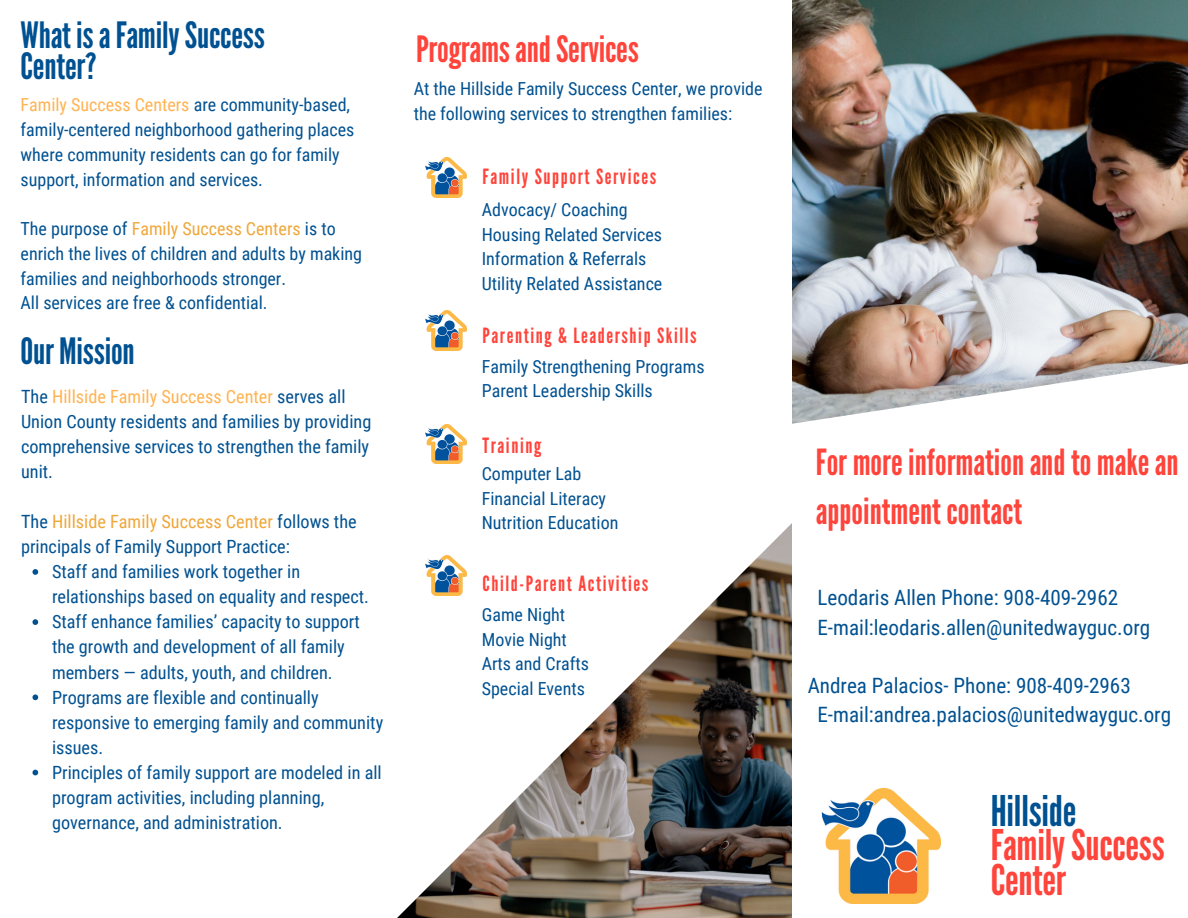
<style>
.page{position:relative;width:1188px;height:918px;background:#fff}
.page>*{position:absolute;margin:0;border:0;box-sizing:border-box;transform-origin:0 0}
.t1{font:42.3px "League Gothic";letter-spacing:-.005em;color:#ff443b}
.t2{font:42.3px "League Gothic";letter-spacing:-.005em;color:#005191}
.t3{font:36.3px/30.3px "League Gothic";letter-spacing:-.005em;color:#005191}
.t4{font:36.3px "League Gothic";letter-spacing:-.005em;color:#ff443b}
.t5{font:36px/49.5px "League Gothic";color:#ff443b}
.t6{font:21.15px "Roboto Condensed";color:#005191}
.t7{font:21px "League Gothic";letter-spacing:.075em;color:#ff443b}
.t8{font:18.3px/25px "Roboto Condensed";color:#005191}
.t9{font:18px/24.8px "Roboto Condensed";color:#005191}
.s1{color:#ffb351}
.s2{color:#efa73a}
</style>
<div class="page">
<img style="left:426px;top:158px;width:40px;height:39px">
<img style="left:426px;top:424px;width:40px;height:40px">
<img style="left:426px;top:311px;width:40px;height:39px">
<img style="left:397px;top:523px;width:395px;height:395px">
<img style="left:822px;top:789px;width:119px;height:115px">
<img style="left:792px;top:0;width:396px;height:424px">
<svg style="left:32px;top:569px;width:6px;height:6px"></svg>
<svg style="left:32px;top:619px;width:6px;height:6px"></svg>
<svg style="left:32px;top:694px;width:6px;height:6px"></svg>
<svg style="left:32px;top:770px;width:6px;height:5px"></svg>
<p class="t3" style="left:21px;top:21px;width:246px">What isaFamilySuccess<br>Center?</p>
<p class="t9" style="left:21px;top:93px;width:335px"><span class="s1">Family Success Centers</span> are community-based, family-centered neighborhood gathering places where community residents can go for family support, information and services.</p>
<p class="t9" style="left:21px;top:217px;width:343px">The purpose of <span class="s2">Family Success Centers</span> is to enrich the lives of children and adults by making families and neighborhoods stronger.</p>
<p class="t9" style="left:21px;top:291px;width:249px">All services are free &amp; confidential.</p>
<p class="t3" style="left:21px;top:337px;width:116px">Our Mission</p>
<p class="t8" style="left:21px;top:384px;width:352px">The <span class="s1">Hillside Family Success Center</span> serves all Union County residents and families by providing comprehensive services to strengthen the family unit.</p>
<p class="t8" style="left:21px;top:509px;width:337px">The <span class="s2">Hillside Family Success Center</span> follows the principals of Family Support Practice:</p>
<p class="t8" style="left:52px;top:559px;width:319px">Staff and families work together in relationships based on equality and respect.</p>
<p class="t8" style="left:52px;top:610px;width:309px">Staff enhance families’ capacity to support the growth and development of all family members — adults, youth, and children.</p>
<p class="t8" style="left:52px;top:685px;width:333px">Programs are flexible and continually responsive to emerging family and community issues.</p>
<p class="t8" style="left:52px;top:760px;width:331px">Principles of family support are modeled in all program activities, including planning, governance, and administration.</p>
<p class="t4" style="left:416px;top:28px;width:224px">ProgramsandServices</p>
<p class="t9" style="left:414px;top:77px;width:350px">At the Hillside Family Success Center, we provide the following services to strengthen families:</p>
<p class="t7" style="left:483px;top:164px;width:175px">Family Support Services</p>
<p class="t9" style="left:482px;top:197px;width:147px">Advocacy/ Coaching</p>
<p class="t9" style="left:482px;top:222px;width:182px">Housing Related Services<br>Information &amp; Referrals</p>
<p class="t9" style="left:482px;top:272px;width:182px">Utility Related Assistance</p>
<p class="t7" style="left:483px;top:323px;width:216px">Parenting &amp; Leadership Skills</p>
<p class="t9" style="left:482px;top:354px;width:224px">Family Strengthening Programs</p>
<p class="t9" style="left:482px;top:379px;width:172px">Parent Leadership Skills</p>
<p class="t7" style="left:483px;top:434px;width:60px">Training</p>
<p class="t9" style="left:482px;top:461px;width:101px">Computer Lab</p>
<p class="t9" style="left:482px;top:486px;width:126px">Financial Literacy</p>
<p class="t9" style="left:482px;top:511px;width:138px">Nutrition Education</p>
<p class="t7" style="left:483px;top:571px;width:167px">Child-Parent Activities</p>
<p class="t9" style="left:482px;top:602px;width:85px">Game Night</p>
<p class="t9" style="left:482px;top:627px;width:87px">Movie Night</p>
<p class="t9" style="left:482px;top:652px;width:109px">Arts and Crafts</p>
<p class="t9" style="left:482px;top:677px;width:105px">Special Events</p>
<p class="t5" style="left:816px;top:438px;width:364px">For moreinformationandto makean appointmentcontact</p>
<p class="t6" style="left:817px;top:586px;width:302px">Leodaris Allen Phone: 908-409-2962</p>
<p class="t6" style="left:817px;top:615px;width:334px">E-mail:leodaris.allen@unitedwayguc.org</p>
<p class="t6" style="left:808px;top:674px;width:325px">Andrea Palacios- Phone: 908-409-2963</p>
<p class="t6" style="left:817px;top:703px;width:355px">E-mail:andrea.palacios@unitedwayguc.org</p>
<p class="t2" style="left:991px;top:786px;width:87px">Hillside</p>
<p class="t1" style="left:991px;top:821px;width:175px">FamilySuccess</p>
<p class="t1" style="left:991px;top:856px;width:77px">Center</p>
</div>
